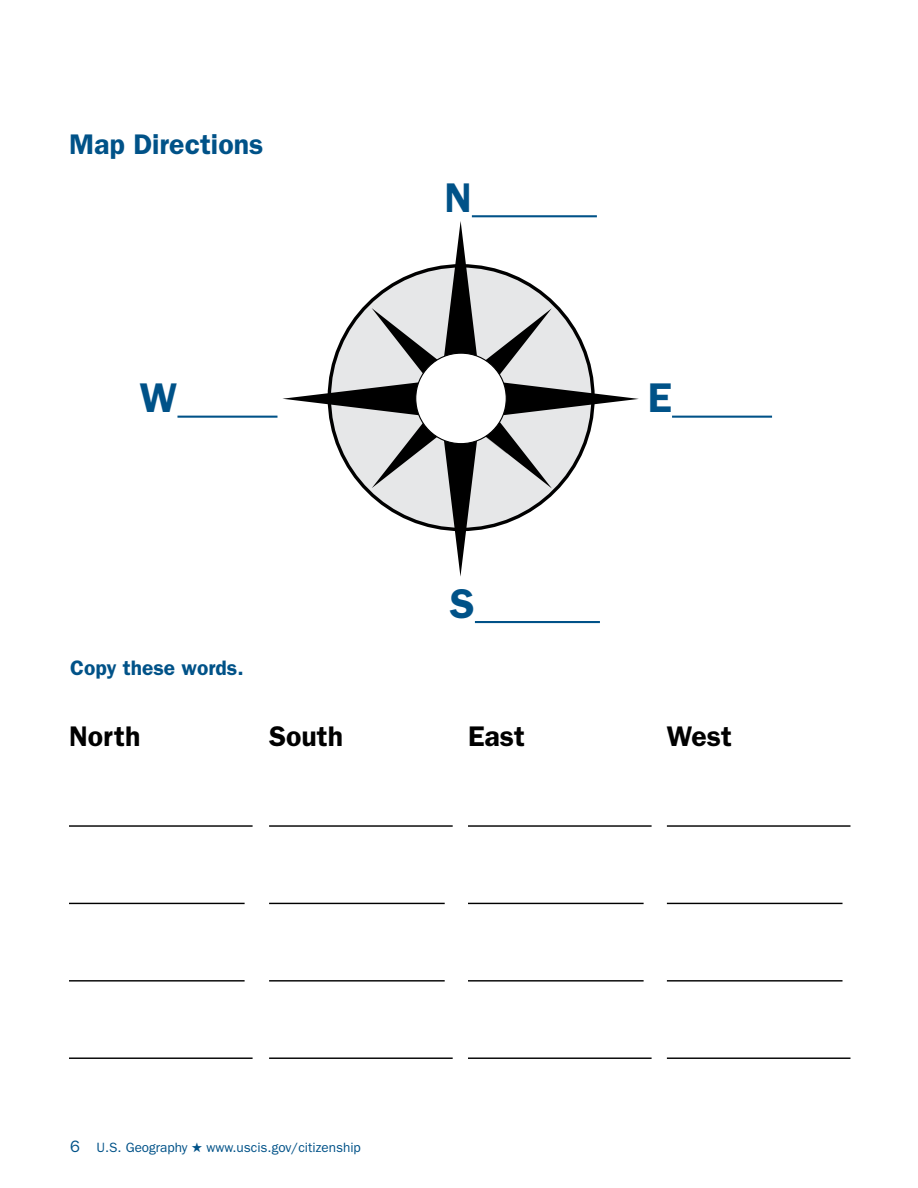
<style>
.page{position:relative;width:918px;height:1188px;background:#fff}
.page>*{position:absolute;margin:0;border:0;box-sizing:border-box;transform-origin:0 0}
.SubSubTitle{font:600 41.7px "ITC Franklin Gothic Std";color:#005288}
.STATES{font:600 28.5px "ITC Franklin Gothic Std";color:#000}
.Subtitle{font:600 28.5px "ITC Franklin Gothic Std";color:#005288}
.Explanation_text{font:600 21px "ITC Franklin Gothic Std";color:#005288}
.t1{font:13.5px "ITC Franklin Gothic Std";color:#005288}
.s1{font-size:16.5px}
</style>
<div class="page">
<svg style="left:282px;top:221px;width:357px;height:356px"></svg>
<div style="left:416px;top:353px;width:90px;height:91px;background:#fff;border-radius:50%"></div>
<hr style="left:472px;top:215px;width:125px;height:2px;background:#005288">
<hr style="left:475px;top:621px;width:125px;height:2px;background:#005288">
<hr style="left:672px;top:416px;width:100px;height:2px;background:#005288">
<hr style="left:177px;top:416px;width:101px;height:2px;background:#005288">
<hr style="left:69px;top:825px;width:184px;height:2px;background:#000">
<hr style="left:69px;top:903px;width:176px;height:1px;background:#000">
<hr style="left:69px;top:980px;width:176px;height:2px;background:#000">
<hr style="left:69px;top:1058px;width:184px;height:1px;background:#000">
<hr style="left:269px;top:825px;width:184px;height:2px;background:#000">
<hr style="left:269px;top:903px;width:176px;height:1px;background:#000">
<hr style="left:269px;top:980px;width:176px;height:2px;background:#000">
<hr style="left:269px;top:1058px;width:184px;height:1px;background:#000">
<hr style="left:468px;top:825px;width:184px;height:2px;background:#000">
<hr style="left:468px;top:903px;width:176px;height:1px;background:#000">
<hr style="left:468px;top:980px;width:176px;height:2px;background:#000">
<hr style="left:468px;top:1058px;width:184px;height:1px;background:#000">
<hr style="left:667px;top:825px;width:184px;height:2px;background:#000">
<hr style="left:667px;top:903px;width:176px;height:1px;background:#000">
<hr style="left:667px;top:980px;width:176px;height:2px;background:#000">
<hr style="left:667px;top:1058px;width:184px;height:1px;background:#000">
<p class="Subtitle" style="left:69px;top:127px;width:196px">Map Directions</p>
<p class="SubSubTitle" style="left:444px;top:173px;width:29px">N</p>
<p class="SubSubTitle" style="left:140px;top:374px;width:39px">W</p>
<p class="SubSubTitle" style="left:648px;top:374px;width:26px">E</p>
<p class="Explanation_text" style="left:70px;top:655px;width:175px">Copy these words.</p>
<p class="SubSubTitle" style="left:450px;top:579px;width:27px">S</p>
<p class="STATES" style="left:69px;top:719px;width:73px">North</p>
<p class="STATES" style="left:269px;top:719px;width:76px">South</p>
<p class="STATES" style="left:468px;top:719px;width:58px">East</p>
<p class="STATES" style="left:667px;top:719px;width:66px">West</p>
<p class="t1" style="left:70px;top:1140px;width:292px"><span class="s1">6</span> U.S. Geography ★ www.uscis.gov/citizenship</p>
</div>
